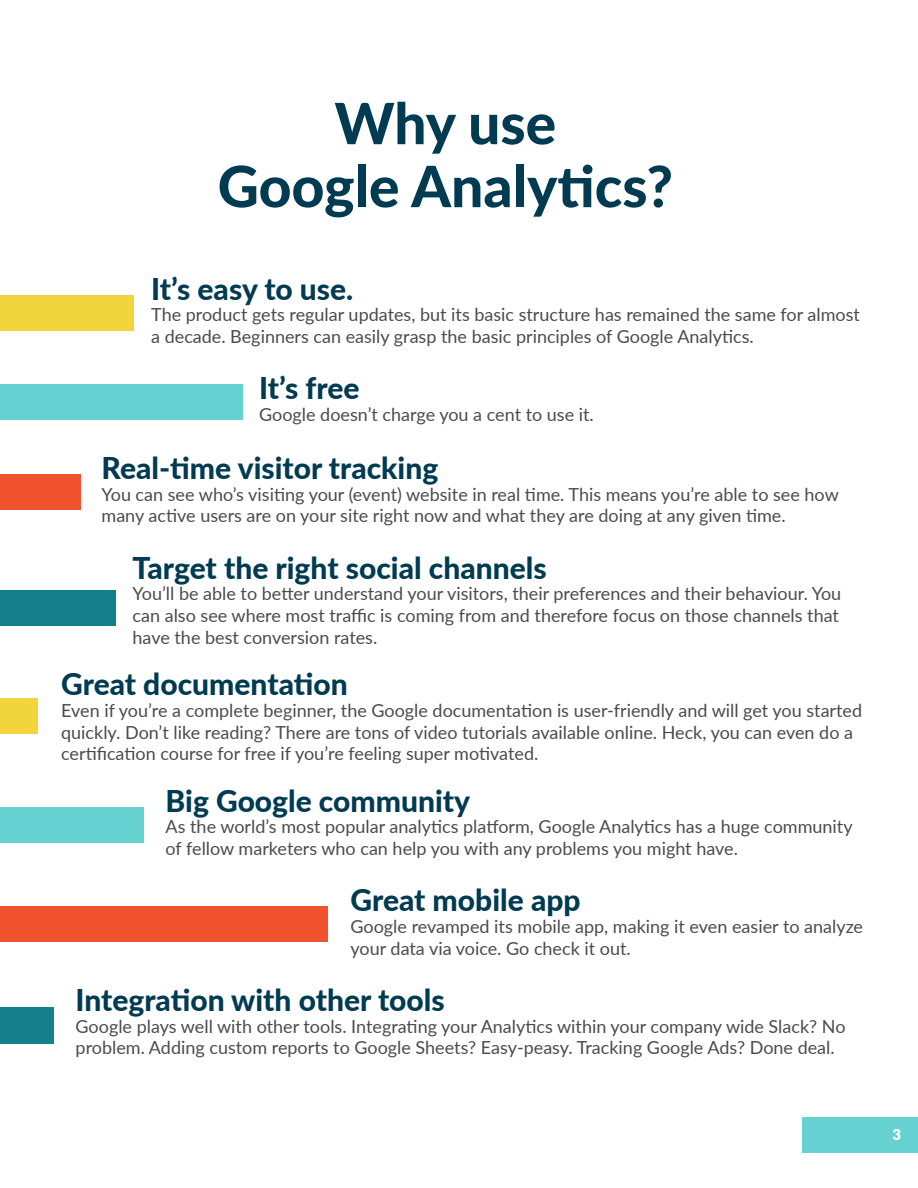
<style>
.page{position:relative;width:918px;height:1188px;background:#fff}
.page>*{position:absolute;margin:0;border:0;box-sizing:border-box;transform-origin:0 0}
.t1{font:800 57px/63px "Lato";color:#003b51;text-align:center}
.t2{font:800 30px "Lato";color:#003b51}
.t3{font:18px/21.6px "Lato";color:#4c4b4a}
.t4{font:900 15px "Lato";color:#fff}
</style>
<div class="page">
<div style="left:803px;top:1117px;width:115px;height:36px;background:#65d1d1"></div>
<div style="left:0;top:474px;width:81px;height:36px;background:#f0522e"></div>
<div style="left:0;top:906px;width:328px;height:36px;background:#f0522e"></div>
<div style="left:0;top:807px;width:144px;height:36px;background:#65d1d1"></div>
<div style="left:0;top:590px;width:115px;height:36px;background:#157f8c"></div>
<div style="left:0;top:1008px;width:54px;height:36px;background:#157f8c"></div>
<div style="left:0;top:384px;width:242px;height:36px;background:#65d1d1"></div>
<div style="left:0;top:698px;width:38px;height:36px;background:#f2d43c"></div>
<div style="left:0;top:295px;width:133px;height:36px;background:#f2d43c"></div>
<h1 class="t1" style="left:218px;top:89px;width:457px">Why use<br>Google Analytics?</h1>
<h2 class="t2" style="left:151px;top:267px;width:204px">It’s easy to use.</h2>
<p class="t3" style="left:151px;top:303px;width:710px">The product gets regular updates, but its basic structure has remained the same for almost a decade. Beginners can easily grasp the basic principles of Google Analytics.</p>
<h2 class="t2" style="left:259px;top:366px;width:102px">It’s free</h2>
<p class="t3" style="left:259px;top:403px;width:336px">Google doesn’t charge you a cent to use it.</p>
<h2 class="t2" style="left:102px;top:446px;width:338px">Real-time visitor tracking</h2>
<p class="t3" style="left:102px;top:483px;width:739px">You can see who’s visiting your (event) website in real time. This means you’re able to see how many active users are on your site right now and what they are doing at any given time.</p>
<h2 class="t2" style="left:133px;top:546px;width:416px">Target the right social channels</h2>
<p class="t3" style="left:133px;top:582px;width:710px">You’ll be able to better understand your visitors, their preferences and their behaviour. You can also see where most traffic is coming from and therefore focus on those channels that have the best conversion rates.</p>
<h2 class="t2" style="left:61px;top:662px;width:288px">Great documentation</h2>
<p class="t3" style="left:61px;top:699px;width:802px">Even if you’re a complete beginner, the Google documentation is user-friendly and will get you started quickly. Don’t like reading? There are tons of video tutorials available online. Heck, you can even do a certification course for free if you’re feeling super motivated.</p>
<h2 class="t2" style="left:166px;top:779px;width:306px">Big Google community</h2>
<p class="t3" style="left:166px;top:815px;width:689px">As the world’s most popular analytics platform, Google Analytics has a huge community of fellow marketers who can help you with any problems you might have.</p>
<h2 class="t2" style="left:351px;top:878px;width:232px">Great mobile app</h2>
<p class="t3" style="left:351px;top:915px;width:514px">Google revamped its mobile app, making it even easier to analyze your data via voice. Go check it out.</p>
<h2 class="t2" style="left:76px;top:978px;width:371px">Integration with other tools</h2>
<p class="t3" style="left:76px;top:1015px;width:771px">Google plays well with other tools. Integrating your Analytics within your company wide Slack? No problem. Adding custom reports to Google Sheets? Easy-peasy. Tracking Google Ads? Done deal.</p>
<p class="t4" style="left:892px;top:1123px;width:10px">3</p>
</div>
